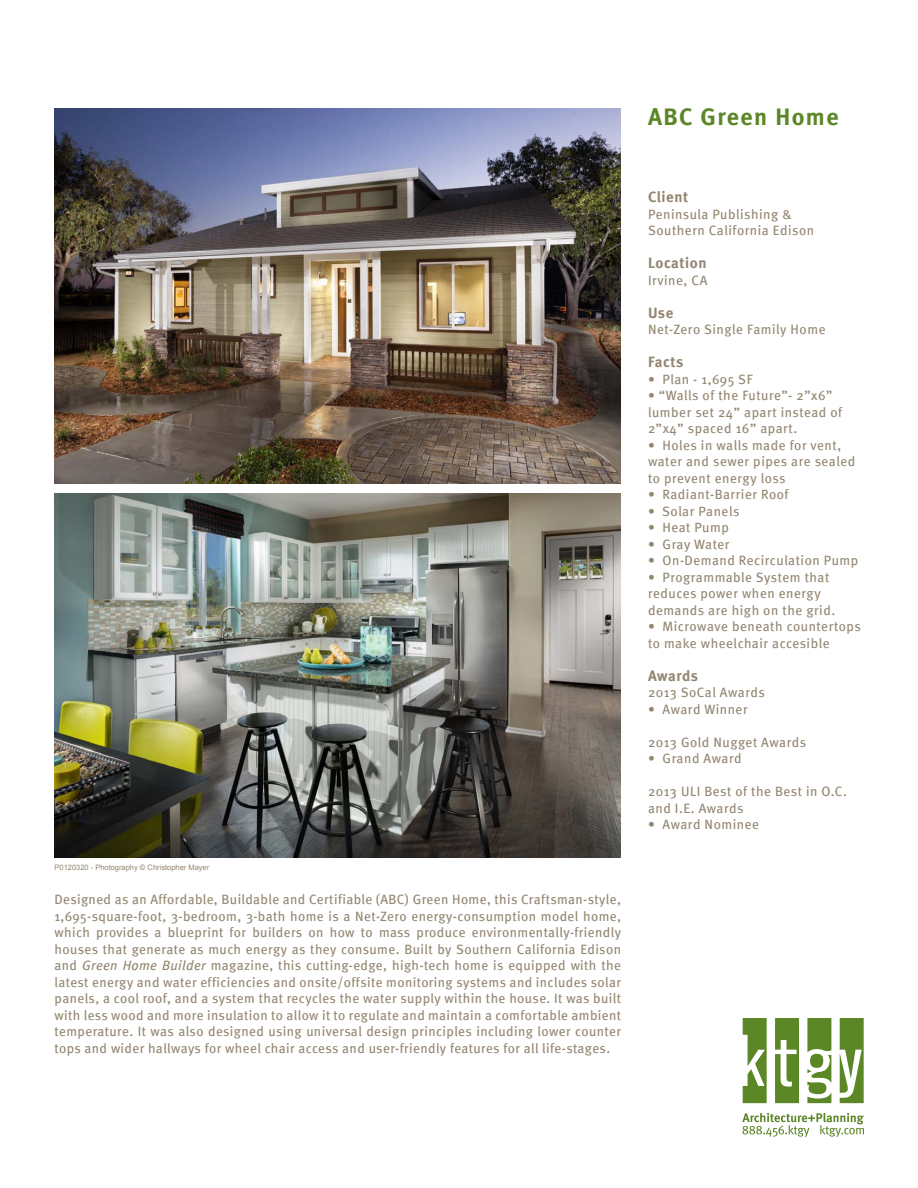
<style>
.page{position:relative;width:918px;height:1188px;background:#fff}
.page>*{position:absolute;margin:0;border:0;box-sizing:border-box;transform-origin:0 0}
.Project_Title{font:700 24px "Meta";letter-spacing:.06em;color:#5c8727}
.Category_Title{font:700 15px "Meta";letter-spacing:.04em;color:#938671}
.t1{font:13.5px/16.5px "Meta";letter-spacing:.04em;color:#938671}
.t2{font:7.5px "Arial";color:#938671}
.s1{font-family:"Meta Book LF";font-style:italic}
</style>
<div class="page">
<svg style="left:742px;top:1113px;width:122px;height:24px"></svg>
<svg style="left:743px;top:1018px;width:24px;height:85px"></svg>
<svg style="left:807px;top:1018px;width:24px;height:85px"></svg>
<svg style="left:840px;top:1018px;width:24px;height:85px"></svg>
<svg style="left:775px;top:1018px;width:24px;height:85px"></svg>
<img style="left:55px;top:108px;width:566px;height:375px">
<img style="left:55px;top:493px;width:566px;height:364px">
<p class="t2" style="left:55px;top:863px;width:156px">P0120320 - Photography © Christopher Mayer</p>
<p class="t1" style="left:55px;top:891px;width:568px;text-align:justify">Designed as an Affordable, Buildable and Certifiable (ABC) Green Home, this Craftsman-style, 1,695-square-foot, 3-bedroom, 3-bath home is a Net-Zero energy-consumption model home, which provides a blueprint for builders on how to mass produce environmentally-friendly houses that generate as much energy as they consume. Built by Southern California Edison and <span class="s1">Green Home Builder</span> magazine, this cutting-edge, high-tech home is equipped with the latest energy and water efficiencies and onsite/offsite monitoring systems and includes solar panels, a cool roof, and a system that recycles the water supply within the house. It was built with less wood and more insulation to allow it to regulate and maintain a comfortable ambient temperature. It was also designed using universal design principles including lower counter tops and wider hallways for wheel chair access and user-friendly features for all life-stages.</p>
<p class="Project_Title" style="left:648px;top:103px;width:192px">ABC Green Home</p>
<p class="Category_Title" style="left:648px;top:188px;width:42px">Client</p>
<p class="t1" style="left:648px;top:206px;width:145px">Peninsula Publishing &amp;</p>
<p class="t1" style="left:648px;top:222px;width:168px">Southern California Edison</p>
<p class="Category_Title" style="left:648px;top:254px;width:60px">Location</p>
<p class="t1" style="left:648px;top:272px;width:61px">Irvine, CA</p>
<p class="Category_Title" style="left:648px;top:304px;width:27px">Use</p>
<p class="t1" style="left:648px;top:321px;width:179px">Net-Zero Single Family Home</p>
<p class="Category_Title" style="left:648px;top:353px;width:37px">Facts</p>
<p class="t1" style="left:648px;top:371px;width:106px">• Plan - 1,695 SF</p>
<p class="t1" style="left:648px;top:387px;width:196px">• “Walls of the Future”- 2”x6” lumber set 24” apart instead of<br>2”x4” spaced 16” apart.</p>
<p class="t1" style="left:648px;top:437px;width:209px">• Holes in walls made for vent, water and sewer pipes are sealed to prevent energy loss</p>
<p class="t1" style="left:648px;top:486px;width:142px">• Radiant-Barrier Roof</p>
<p class="t1" style="left:648px;top:503px;width:93px">• Solar Panels</p>
<p class="t1" style="left:648px;top:519px;width:82px">• Heat Pump</p>
<p class="t1" style="left:648px;top:536px;width:83px">• Gray Water</p>
<p class="t1" style="left:648px;top:552px;width:212px">• On-Demand Recirculation Pump</p>
<p class="t1" style="left:648px;top:569px;width:189px">• Programmable System that reduces power when energy demands are high on the grid.</p>
<p class="t1" style="left:648px;top:618px;width:214px">• Microwave beneath countertops to make wheelchair accesible</p>
<p class="Category_Title" style="left:648px;top:667px;width:52px">Awards</p>
<p class="t1" style="left:648px;top:684px;width:118px">2013 SoCal Awards</p>
<p class="t1" style="left:648px;top:701px;width:101px">• Award Winner</p>
<p class="t1" style="left:648px;top:734px;width:160px">2013 Gold Nugget Awards</p>
<p class="t1" style="left:648px;top:750px;width:95px">• Grand Award</p>
<p class="t1" style="left:648px;top:783px;width:200px">2013 ULI Best of the Best in O.C. and I.E. Awards</p>
<p class="t1" style="left:648px;top:816px;width:112px">• Award Nominee</p>
</div>
